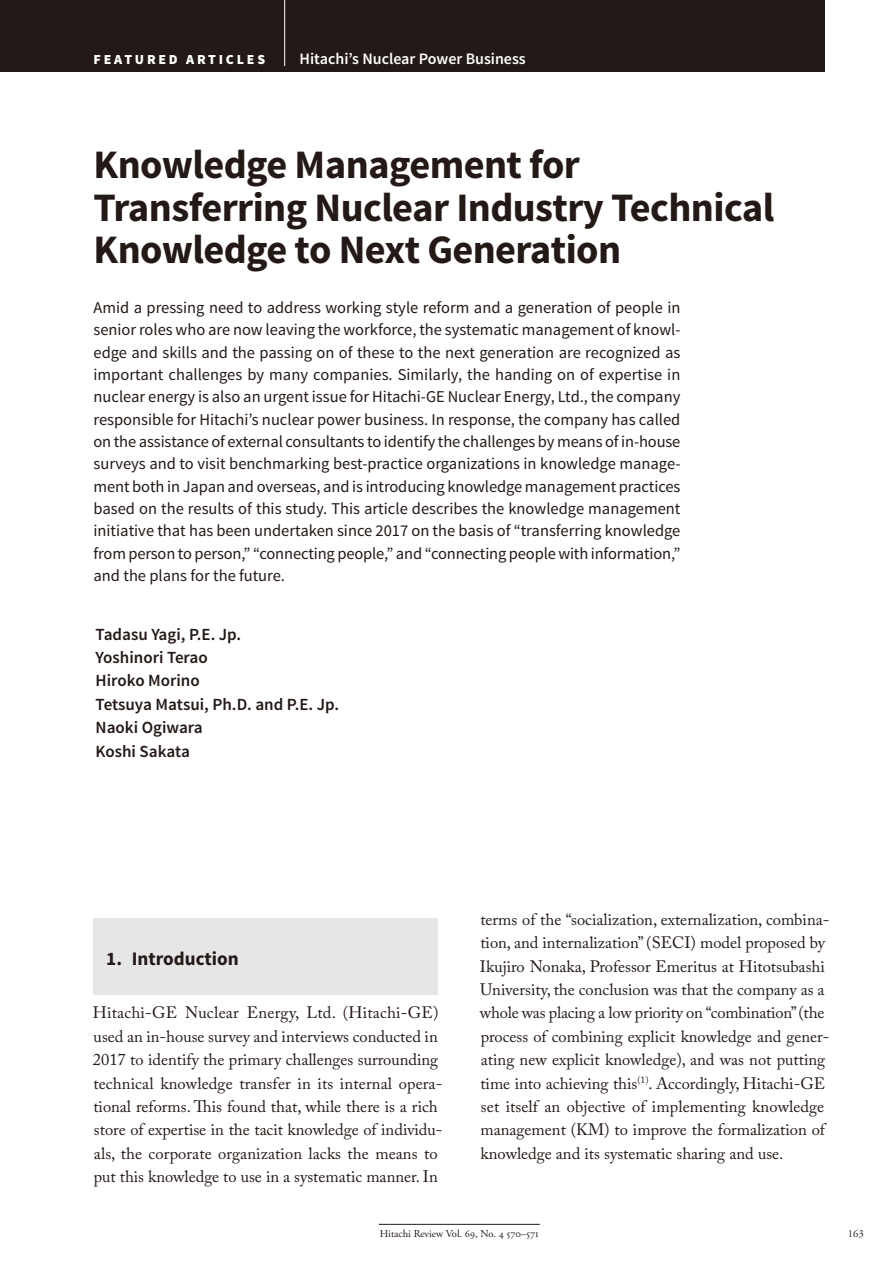
<style>
.page{position:relative;width:893px;height:1263px;background:#fff}
.page>*{position:absolute;margin:0;border:0;box-sizing:border-box;transform-origin:0 0}
.t1{font:700 40.35px/42.5px "Source Sans Pro";letter-spacing:-.015em;color:#231916}
.t2{font:700 19.2px "Source Sans Pro";color:#231916}
.t3{font:600 16.95px/23.4px "Source Sans Pro";color:#231916}
.t4{font:16.5px/22.4px "Source Sans Pro";letter-spacing:-.01em;color:#231916;text-align:justify}
.t5{font:16.5px/23.4px "Adobe Caslon Pro";color:#231916}
.t6{font:600 15.9px "Source Sans Pro";color:#fff}
.t7{font:900 13.8px "Source Sans Pro";letter-spacing:.2em;color:#fff}
.t8{font:10.65px "Adobe Garamond Pro";color:#231916}
.s1{color:#fff}
</style>
<div class="page">
<div style="left:0;top:0;width:825px;height:72px;background:#231916"></div>
<hr style="left:284px;top:0;width:1px;height:66px;background:#fff">
<hr style="left:379px;top:1224px;width:161px;height:1px;background:#231916">
<div style="left:94px;top:919px;width:344px;height:76px;background:#e6e6e7"></div>
<p class="t7" style="left:94px;top:51px;width:173px">FEATURED ARTICLES</p>
<p class="t6" style="left:300px;top:53px;width:228px">Hitachi’s Nuclear Power Business</p>
<h1 class="t1" style="left:94px;top:147px;width:682px">Knowledge Management for<br>Transferring Nuclear Industry Technical<br>Knowledge to Next Generation</h1>
<p class="t4" style="left:94px;top:298px;width:588px">Amid a pressing need to address working style reform and a generation of people in senior roles who are now leaving the workforce, the systematic management of knowl&shy;edge and skills and the passing on of these to the next generation are recognized as important challenges by many companies. Similarly, the handing on of expertise in nuclear energy is also an urgent issue for Hitachi-GE Nuclear Energy, Ltd., the company responsible for Hitachi’s nuclear power business. In response, the company has called on the assistance of external consultants to identify the challenges by means of in-house surveys and to visit benchmarking best-practice organizations in knowledge manage&shy;ment both in Japan and overseas, and is introducing knowledge management practices based on the results of this study. This article describes the knowledge management initiative that has been undertaken since 2017 on the basis of “transferring knowledge from person to person,” “connecting people,” and “connecting people with information,” and the plans for the future.</p>
<p class="t3" style="left:96px;top:624px;width:245px">Tadasu Yagi, P.E. Jp.<br>Yoshinori Terao<br>Hiroko Morino<br>Tetsuya Matsui, Ph.D. and P.E. Jp.<br>Naoki Ogiwara<br>Koshi Sakata</p>
<p class="t2" style="left:106px;top:951px;width:134px">1. Introduction</p>
<p class="t5" style="left:93px;top:1003px;width:351px">Hitachi-GE Nuclear Energy, Ltd. (Hitachi-GE) used an in-house survey and interviews conducted in 2017 to identify the primary challenges surrounding technical knowledge transfer in its internal opera&shy;tional reforms. This found that, while there is a rich store of expertise in the tacit knowledge of individu&shy;als, the corporate organization lacks the means to put this knowledge to use in a systematic manner. In</p>
<p class="t5" style="left:480px;top:909px;width:351px">terms of the “socialization, externalization, combina&shy;tion, and internalization” (SECI) model proposed by Ikujiro Nonaka, Professor Emeritus at Hitotsubashi University, the conclusion was that the company as a whole was placing a low priority on “combination” (the process of combining explicit knowledge and gener&shy;ating new explicit knowledge), and was not putting time into achieving this<sup>(1)</sup>. Accordingly, Hitachi-GE set itself an objective of implementing knowledge management (KM) to improve the formalization of knowledge and its systematic sharing and use.</p>
<p class="t8" style="left:380px;top:1228px;width:160px">Hitachi Review Vol. 69, No. 4 570–571</p>
<p class="t8" style="left:848px;top:1228px;width:20px">163<span class="s1">.</span></p>
</div>
